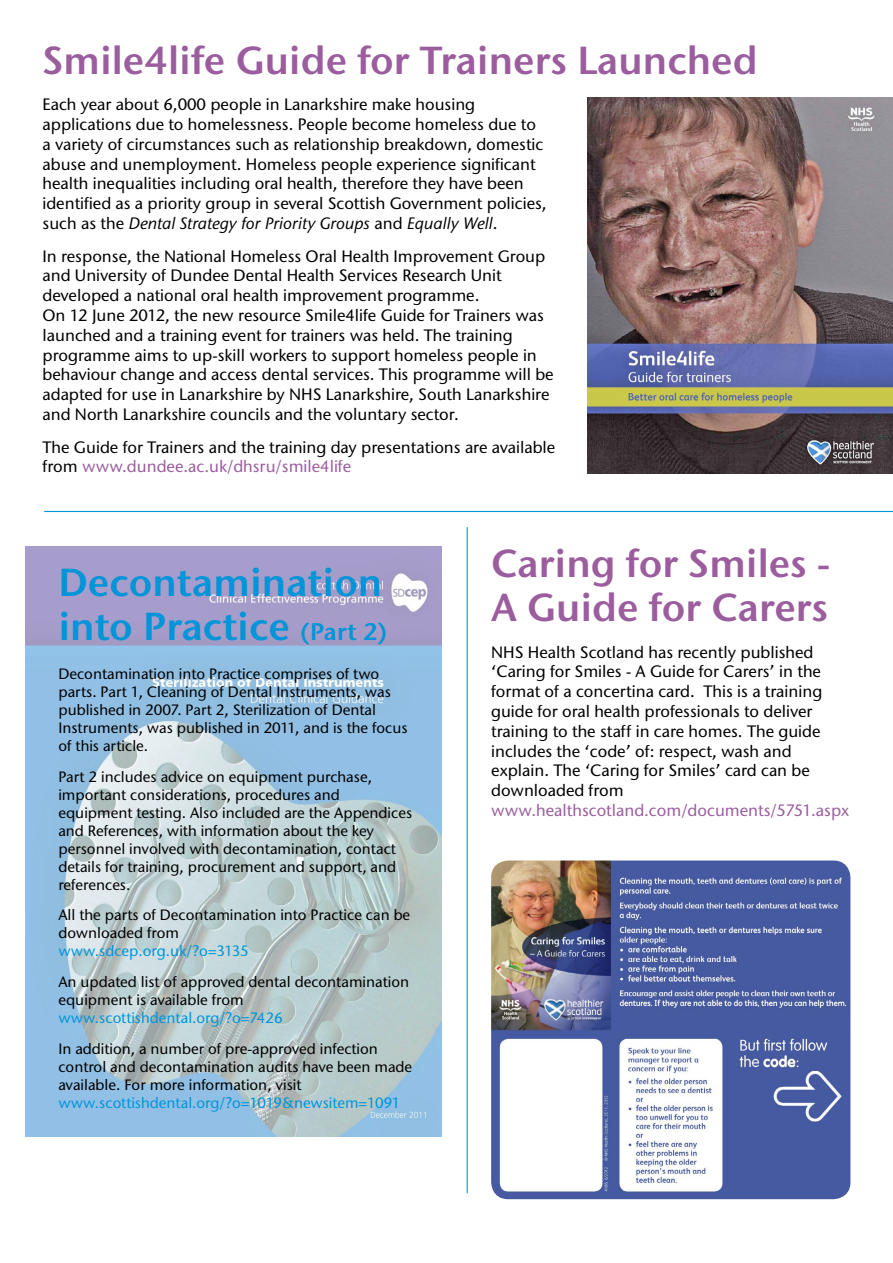
<style>
.page{position:relative;width:893px;height:1263px;background:#fff}
.page>*{position:absolute;margin:0;border:0;box-sizing:border-box;transform-origin:0 0}
.t1{font:39px/43.5px "Stone Sans ITC Semi";color:#9b5d9e}
.t2{font:39px/43.5px "Stone Sans ITC Semi";color:#0095d9}
.t3{font:500 16.5px/19.8px "Stone Sans ITC";color:#000}
.t4{font:500 16.5px "Stone Sans ITC";color:#9b5d9e}
.t5{font:500 15px/18px "Stone Sans ITC";color:#000}
.t6{font:500 15px "Stone Sans ITC";color:#0095d9}
.s1{font-style:italic}
.s2{color:#9b5d9e}
.s3{font-size:24px}
</style>
<div class="page">
<img style="left:25px;top:547px;width:417px;height:589px">
<img style="left:587px;top:97px;width:306px;height:376px">
<img style="left:491px;top:860px;width:359px;height:339px">
<hr style="left:44px;top:511px;width:849px;height:1px;background:#0095d9">
<hr style="left:467px;top:527px;width:1px;height:666px;background:#0095d9">
<h1 class="t1" style="left:43px;top:38px;width:717px">Smile4life Guide for Trainers Launched</h1>
<p class="t3" style="left:43px;top:95px;width:506px">Each year about 6,000 people in Lanarkshire make housing applications due to homelessness. People become homeless due to a variety of circumstances such as relationship breakdown, domestic abuse and unemployment. Homeless people experience significant health inequalities including oral health, therefore they have been identified as a priority group in several Scottish Government policies, such as the <span class="s1">Dental Strategy for Priority Groups</span> and <span class="s1">Equally Well</span>.</p>
<p class="t3" style="left:43px;top:246px;width:513px">In response, the National Homeless Oral Health Improvement Group and University of Dundee Dental Health Services Research Unit developed a national oral health improvement programme.<br>On 12 June 2012, the new resource Smile4life Guide for Trainers was launched and a training event for trainers was held. The training programme aims to up-skill workers to support homeless people in behaviour change and access dental services. This programme will be adapted for use in Lanarkshire by NHS Lanarkshire, South Lanarkshire and North Lanarkshire councils and the voluntary sector.</p>
<p class="t3" style="left:43px;top:437px;width:514px">The Guide for Trainers and the training day presentations are available from <span class="s2">www.dundee.ac.uk/dhsru/smile4life</span></p>
<h1 class="t2" style="left:58px;top:560px;width:331px">Decontamination into Practice <span class="s3">(Part 2)</span></h1>
<p class="t5" style="left:58px;top:664px;width:351px">Decontamination into Practice comprises of two parts. Part 1, Cleaning of Dental Instruments, was published in 2007. Part 2, Sterilization of Dental Instruments, was published in 2011, and is the focus of this article.</p>
<p class="t5" style="left:58px;top:767px;width:355px">Part 2 includes advice on equipment purchase, important considerations, procedures and equipment testing. Also included are the Appendices and References, with information about the key personnel involved with decontamination, contact details for training, procurement and support, and references.</p>
<p class="t5" style="left:58px;top:906px;width:353px">All the parts of Decontamination into Practice can be downloaded from</p>
<p class="t6" style="left:58px;top:942px;width:192px">www.sdcep.org.uk/?o=3135</p>
<p class="t5" style="left:58px;top:973px;width:352px">An updated list of approved dental decontamination equipment is available from</p>
<p class="t6" style="left:58px;top:1009px;width:226px">www.scottishdental.org/?o=7426</p>
<p class="t5" style="left:58px;top:1039px;width:355px">In addition, a number of pre-approved infection control and decontamination audits have been made available. For more information, visit</p>
<p class="t6" style="left:58px;top:1093px;width:344px">www.scottishdental.org/?o=1019&amp;newsitem=1091</p>
<h1 class="t1" style="left:491px;top:541px;width:341px">Caring for Smiles -<br>A Guide for Carers</h1>
<p class="t3" style="left:491px;top:642px;width:333px">NHS Health Scotland has recently published ‘Caring for Smiles - A Guide for Carers’ in the format of a concertina card. This is a training guide for oral health professionals to deliver training to the staff in care homes. The guide includes the ‘code’ of: respect, wash and explain. The ‘Caring for Smiles’ card can be downloaded from</p>
<p class="t4" style="left:491px;top:800px;width:360px">www.healthscotland.com/documents/5751.aspx</p>
</div>
